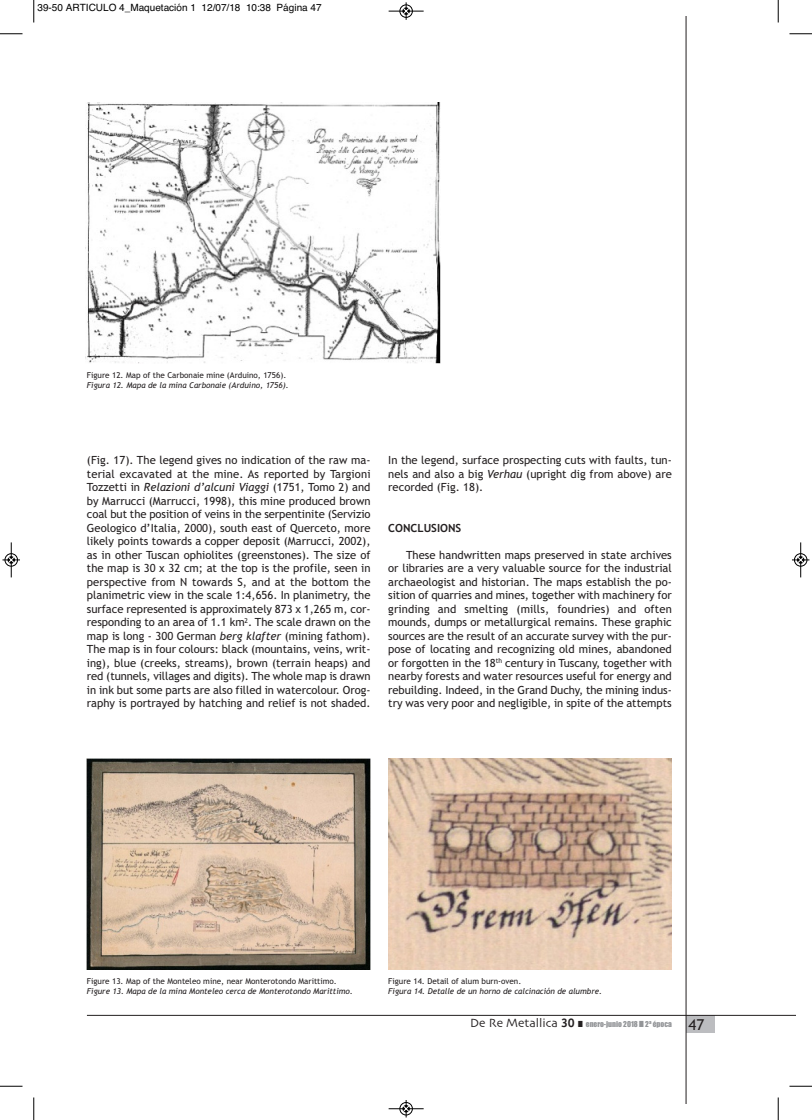
<style>
.page{position:relative;width:812px;height:1120px;background:#fff}
.page>*{position:absolute;margin:0;border:0;box-sizing:border-box;transform-origin:0 0}
.t1{font:15px "Trebuchet MS";color:#231f20}
.t2{font:11.25px/13.5px "Trebuchet MS";color:#231f20;text-align:justify}
.t3{font:700 11.25px "Trebuchet MS";color:#231f20}
.t4{font:10px "Helvetica";color:#000}
.t5{font:8.12px/9.8px "Trebuchet MS";color:#231f20}
.t6{font:italic 8.12px "Trebuchet MS";color:#231f20}
.t7{font:7.5px "Impact";color:#939598}
.s1{font-style:italic}
.s2{font-family:"Skia";font-size:12.5px;color:#231f20}
.s3{font-family:"Officina Sans Std";font-weight:700;font-size:12.5px;color:#231f20}
.s4{color:#231f20}
</style>
<div class="page">
<div style="left:686px;top:1015px;width:28px;height:18px;background:#bcbdc0"></div>
<hr style="left:685px;top:16px;width:1px;height:1088px;background:#231f20">
<hr style="left:87px;top:1015px;width:709px;height:1px;background:#231f20">
<img style="left:87px;top:102px;width:354px;height:262px">
<img style="left:87px;top:759px;width:283px;height:211px">
<img style="left:388px;top:759px;width:284px;height:211px">
<svg style="left:33px;top:0;width:2px;height:23px"></svg>
<svg style="left:0;top:33px;width:22px;height:2px"></svg>
<svg style="left:777px;top:0;width:2px;height:23px"></svg>
<svg style="left:789px;top:33px;width:23px;height:2px"></svg>
<svg style="left:33px;top:1097px;width:2px;height:23px"></svg>
<svg style="left:0;top:1086px;width:22px;height:1px"></svg>
<svg style="left:777px;top:1097px;width:2px;height:23px"></svg>
<svg style="left:789px;top:1086px;width:23px;height:1px"></svg>
<div style="left:399px;top:4px;width:14px;height:14px;border:1px solid #fff;border-radius:50%"></div>
<hr style="left:388px;top:11px;width:35px;height:1px;background:#000">
<div style="left:400px;top:5px;width:12px;height:13px;border:1px solid #000;border-radius:50%"></div>
<svg style="left:403px;top:2px;width:6px;height:18px"></svg>
<div style="left:399px;top:1102px;width:14px;height:13px;border:1px solid #fff;border-radius:50%"></div>
<hr style="left:388px;top:1108px;width:35px;height:1px;background:#000">
<div style="left:400px;top:1102px;width:12px;height:13px;border:1px solid #000;border-radius:50%"></div>
<svg style="left:403px;top:1100px;width:6px;height:17px"></svg>
<div style="left:5px;top:553px;width:13px;height:14px;border:1px solid #fff;border-radius:50%"></div>
<hr style="left:11px;top:542px;width:1px;height:35px;background:#000">
<div style="left:5px;top:553px;width:13px;height:13px;border:1px solid #000;border-radius:50%"></div>
<svg style="left:2px;top:557px;width:18px;height:6px"></svg>
<div style="left:794px;top:553px;width:13px;height:14px;border:1px solid #fff;border-radius:50%"></div>
<hr style="left:800px;top:542px;width:1px;height:35px;background:#000">
<div style="left:794px;top:553px;width:13px;height:13px;border:1px solid #000;border-radius:50%"></div>
<svg style="left:792px;top:557px;width:17px;height:6px"></svg>
<p class="t4" style="left:38px;top:2px;width:286px">39-50 ARTICULO 4_Maquetación 1 12/07/18 10:38 Página 47</p>
<p class="t5" style="left:87px;top:370px;width:201px">Figure 12. Map of the Carbonaie mine (Arduino, 1756).</p>
<p class="t6" style="left:87px;top:380px;width:203px">Figura 12. Mapa de la mina Carbonaie (Arduino, 1756).</p>
<p class="t2" style="left:87px;top:454px;width:285px">(Fig. 17). The legend gives no indication of the raw ma&shy;terial excavated at the mine. As reported by Targioni Tozzetti in <span class="s1">Relazioni d’alcuni Viaggi</span> (1751, Tomo 2) and by Marrucci (Marrucci, 1998), this mine produced brown coal but the position of veins in the serpentinite (Servizio Geologico d’Italia, 2000), south east of Querceto, more likely points towards a copper deposit (Marrucci, 2002), as in other Tuscan ophiolites (greenstones). The size of the map is 30 x 32 cm; at the top is the profile, seen in perspective from N towards S, and at the bottom the planimetric view in the scale 1:4,656. In planimetry, the surface represented is approximately 873 x 1,265 m, cor&shy;responding to an area of 1.1 km<sup>2</sup>. The scale drawn on the map is long - 300 German <span class="s1">berg klafter</span> (mining fathom).<br>The map is in four colours: black (mountains, veins, writ&shy;ing), blue (creeks, streams), brown (terrain heaps) and red (tunnels, villages and digits). The whole map is drawn in ink but some parts are also filled in watercolour. Orog&shy;raphy is portrayed by hatching and relief is not shaded.</p>
<p class="t2" style="left:388px;top:454px;width:285px">In the legend, surface prospecting cuts with faults, tun&shy;nels and also a big <span class="s1">Verhau</span> (upright dig from above) are recorded (Fig. 18).</p>
<p class="t3" style="left:388px;top:521px;width:75px">CONCLUSIONS</p>
<p class="t2" style="left:388px;top:548px;width:285px;text-indent:18px">These handwritten maps preserved in state archives or libraries are a very valuable source for the industrial archaeologist and historian. The maps establish the po&shy;sition of quarries and mines, together with machinery for grinding and smelting (mills, foundries) and often mounds, dumps or metallurgical remains. These graphic sources are the result of an accurate survey with the pur&shy;pose of locating and recognizing old mines, abandoned or forgotten in the 18<sup>th</sup> century in Tuscany, together with nearby forests and water resources useful for energy and rebuilding. Indeed, in the Grand Duchy, the mining indus&shy;try was very poor and negligible, in spite of the attempts</p>
<p class="t5" style="left:87px;top:976px;width:267px">Figure 13. Map of the Monteleo mine, near Monterotondo Marittimo.<br><span class="s1">Figure 13. Mapa de la mina Monteleo cerca de Monterotondo Marittimo</span>.</p>
<p class="t5" style="left:388px;top:976px;width:135px">Figure 14. Detail of alum burn-oven.</p>
<p class="t6" style="left:388px;top:986px;width:215px">Figura 14. Detalle de un horno de calcinación de alumbre.</p>
<p class="t7" style="left:470px;top:1020px;width:203px"><span class="s2">De Re Metallica</span> <span class="s3">30</span> <span class="s4">■</span> ENERO-JUNIO 2018 ■ 2ª ÉPOCA</p>
<h1 class="t1" style="left:688px;top:1016px;width:17px">47</h1>
</div>
